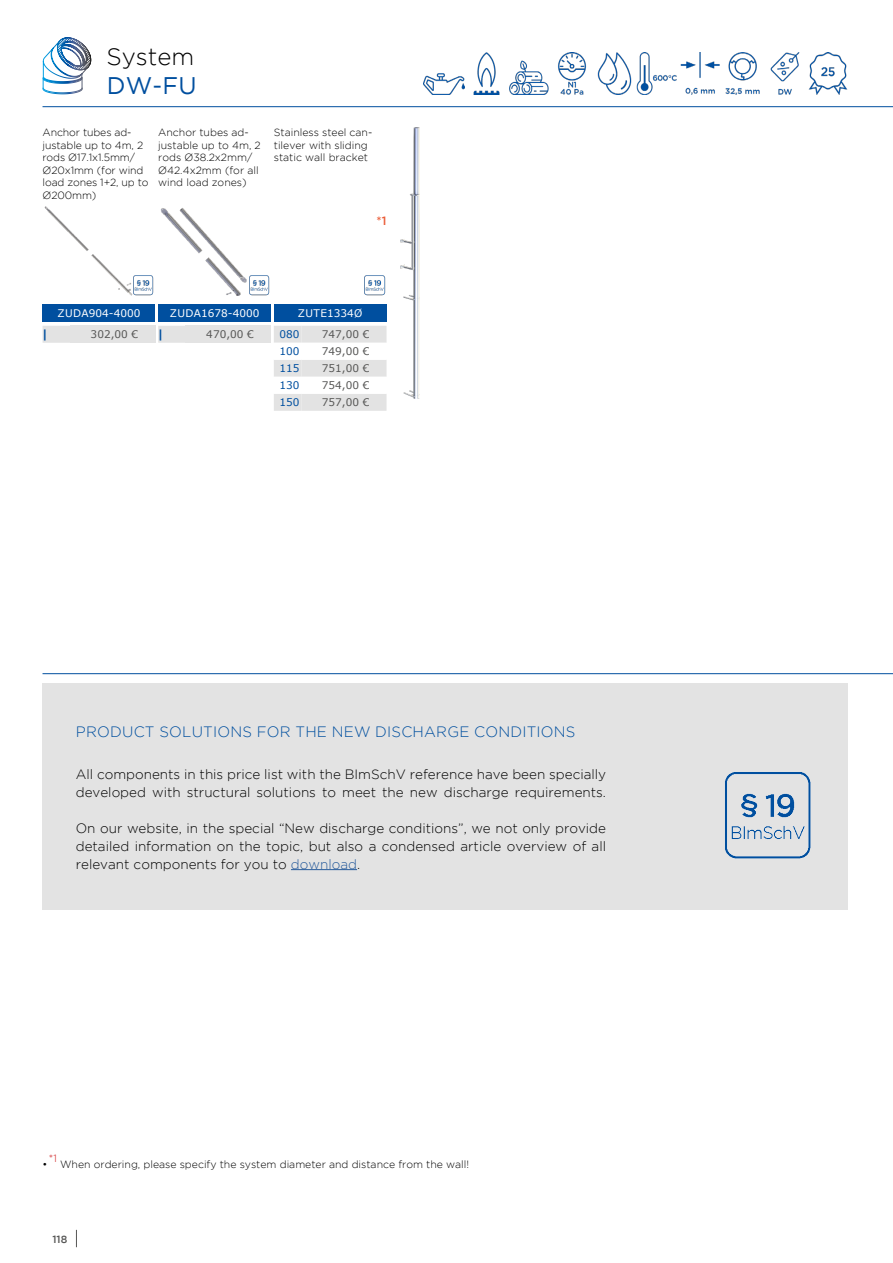
<style>
.page{position:relative;width:893px;height:1263px;background:#fff}
.page>*{position:absolute;margin:0;border:0;box-sizing:border-box;transform-origin:0 0}
.t1{font:300 24px "Gotham";color:#000}
.t2{font:24px "Gotham";color:#004f9f}
.t3{font:300 15px "Gotham";letter-spacing:.015em;color:#004f9f}
.t4{font:300 13.5px/18px "Gotham";color:#000}
.t5{font:700 12px "Gotham";color:#004f9f}
.t6{font:500 12px "Gotham";color:#eb5c37}
.t7{font:300 10.5px/12.6px "Gotham";color:#000}
.t8{font:10.5px "Verdana";color:#575756}
.t9{font:10.5px "Verdana";color:#fff}
.t10{font:10.5px "Verdana";color:#004f9f}
.t11{font:500 10.5px "Gotham";color:#575756}
.t12{font:300 10.5px "Gotham";color:#cd1719}
.s1{color:#275b9b}
</style>
<div class="page">
<hr style="left:43px;top:106px;width:850px;height:1px;background:#004f9f">
<hr style="left:43px;top:673px;width:850px;height:1px;background:#004f9f">
<img style="left:473px;top:53px;width:113px;height:41px">
<img style="left:770px;top:53px;width:78px;height:41px">
<img style="left:597px;top:53px;width:163px;height:41px">
<img style="left:423px;top:73px;width:41px;height:21px">
<svg style="left:76px;top:1230px;width:1px;height:17px"></svg>
<svg style="left:42px;top:37px;width:50px;height:58px"></svg>
<div style="left:43px;top:684px;width:805px;height:226px;background:#e3e3e3"></div>
<img style="left:725px;top:772px;width:86px;height:87px">
<hr style="left:291px;top:869px;width:66px;height:1px;background:#275b9b">
<svg style="left:43px;top:326px;width:27px;height:17px"></svg>
<div style="left:70px;top:326px;width:85px;height:17px;background:#e3e3e3"></div>
<div style="left:43px;top:304px;width:112px;height:17px;background:#004f9f"></div>
<img style="left:44px;top:206px;width:88px;height:90px">
<img style="left:133px;top:275px;width:21px;height:21px">
<svg style="left:158px;top:326px;width:28px;height:17px"></svg>
<div style="left:186px;top:326px;width:85px;height:17px;background:#e3e3e3"></div>
<div style="left:158px;top:304px;width:113px;height:17px;background:#004f9f"></div>
<img style="left:161px;top:208px;width:86px;height:88px">
<img style="left:249px;top:275px;width:21px;height:21px">
<svg style="left:274px;top:326px;width:112px;height:85px"></svg>
<div style="left:274px;top:304px;width:112px;height:17px;background:#004f9f"></div>
<img style="left:401px;top:128px;width:18px;height:270px">
<img style="left:364px;top:275px;width:21px;height:21px">
<h1 class="t1" style="left:107px;top:41px;width:89px">System</h1>
<h1 class="t2" style="left:107px;top:70px;width:92px">DW-FU</h1>
<p class="t7" style="left:43px;top:126px;width:108px">Anchor tubes ad&shy;justable up to 4m, 2 rods Ø17.1x1.5mm/<br>Ø20x1mm (for wind load zones 1+2, up to<br>Ø200mm)</p>
<p class="t7" style="left:158px;top:126px;width:104px">Anchor tubes ad&shy;justable up to 4m, 2 rods Ø38.2x2mm/<br>Ø42.4x2mm (for all wind load zones)</p>
<p class="t7" style="left:274px;top:126px;width:100px">Stainless steel can&shy;tilever with sliding static wall bracket</p>
<p class="t6" style="left:377px;top:212px;width:11px">*1</p>
<p class="t9" style="left:58px;top:306px;width:84px">ZUDA904-4000</p>
<p class="t5" style="left:43px;top:327px;width:6px">|</p>
<p class="t8" style="left:91px;top:327px;width:49px">302,00 €</p>
<p class="t9" style="left:170px;top:306px;width:91px">ZUDA1678-4000</p>
<p class="t5" style="left:158px;top:327px;width:6px">|</p>
<p class="t8" style="left:206px;top:327px;width:49px">470,00 €</p>
<p class="t9" style="left:298px;top:306px;width:66px">ZUTE1334Ø</p>
<p class="t10" style="left:279px;top:327px;width:22px">080</p>
<p class="t8" style="left:322px;top:327px;width:49px">747,00 €</p>
<p class="t10" style="left:279px;top:344px;width:22px">100</p>
<p class="t8" style="left:322px;top:344px;width:49px">749,00 €</p>
<p class="t10" style="left:279px;top:361px;width:22px">115</p>
<p class="t8" style="left:322px;top:361px;width:49px">751,00 €</p>
<p class="t10" style="left:279px;top:378px;width:22px">130</p>
<p class="t8" style="left:322px;top:378px;width:49px">754,00 €</p>
<p class="t10" style="left:279px;top:395px;width:22px">150</p>
<p class="t8" style="left:322px;top:395px;width:49px">757,00 €</p>
<p class="t3" style="left:76px;top:722px;width:501px">PRODUCT SOLUTIONS FOR THE NEW DISCHARGE CONDITIONS</p>
<p class="t4" style="left:76px;top:764px;width:532px">All components in this price list with the BImSchV reference have been specially developed with structural solutions to meet the new discharge requirements.</p>
<p class="t4" style="left:76px;top:818px;width:532px;text-align:justify">On our website, in the special “New discharge conditions”, we not only provide detailed information on the topic, but also a condensed article overview of all relevant components for you to <span class="s1">download</span>.</p>
<p class="t12" style="left:49px;top:1152px;width:10px">*1</p>
<p class="t7" style="left:60px;top:1158px;width:411px">When ordering, please specify the system diameter and distance from the wall!</p>
<p class="t7" style="left:43px;top:1158px;width:6px">•</p>
<p class="t11" style="left:52px;top:1232px;width:16px">118</p>
</div>
